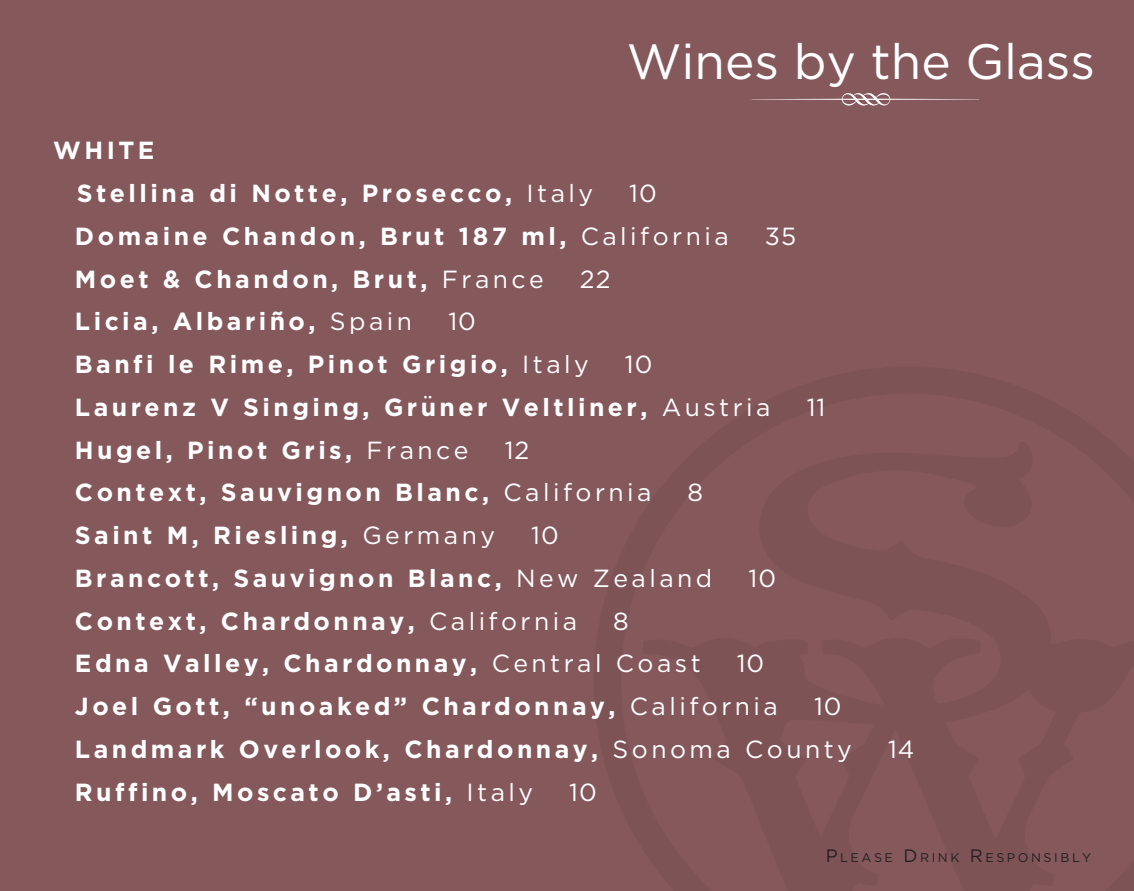
<style>
.page{position:relative;width:1134px;height:891px;background:#85595c}
.page>*{position:absolute;margin:0;border:0;box-sizing:border-box;transform-origin:0 0}
.Paragraph_Style_1{font:49.5px "Gotham HTF";color:#fff}
.t1{font:27px "Minion Pro";color:#fff}
.Paragraph_Style_1-2{font:700 24.75px "Gotham HTF";letter-spacing:.14em;color:#fff}
.Paragraph_Style_1-3{font:24.75px "Gotham HTF";letter-spacing:.04em;color:#fff}
.Paragraph_Style_2{font:700 24.75px "Gotham HTF";letter-spacing:.14em;color:#fff}
.Paragraph_Style_1-4{font:12.6px "Gotham HTF";letter-spacing:.2em;color:#231f20}
.s1{font-weight:400}
.s2{font-size:18px}
</style>
<div class="page">
<svg style="left:752px;top:93px;width:227px;height:13px"></svg>
<p class="Paragraph_Style_1" style="left:627px;top:34px;width:470px">Wines by the Glass</p>
<p class="Paragraph_Style_2" style="left:53px;top:136px;width:103px">WHITE</p>
<p class="Paragraph_Style_1-2" style="left:77px;top:179px;width:518px">Stellina di Notte, Prosecco, <span class="s1">Italy</span></p>
<p class="Paragraph_Style_1-3" style="left:629px;top:180px;width:29px">10</p>
<p class="Paragraph_Style_1-2" style="left:75px;top:222px;width:655px">Domaine Chandon, Brut 187 ml, <span class="s1">California</span></p>
<p class="Paragraph_Style_1-3" style="left:765px;top:223px;width:33px">35</p>
<p class="Paragraph_Style_1-2" style="left:75px;top:265px;width:470px">Moet &amp; Chandon, Brut, <span class="s1">France</span></p>
<p class="Paragraph_Style_1-3" style="left:580px;top:265px;width:32px">22</p>
<p class="Paragraph_Style_1-2" style="left:75px;top:307px;width:339px">Licia, Albariño, <span class="s1">Spain</span></p>
<p class="Paragraph_Style_1-3" style="left:448px;top:308px;width:29px">10</p>
<p class="Paragraph_Style_1-2" style="left:75px;top:350px;width:515px">Banfi le Rime, Pinot Grigio, <span class="s1">Italy</span></p>
<p class="Paragraph_Style_1-3" style="left:625px;top:351px;width:29px">10</p>
<p class="Paragraph_Style_1-2" style="left:75px;top:393px;width:697px">Laurenz V Singing, Gruner Veltliner, <span class="s1">Austria</span></p>
<p class="Paragraph_Style_1-3" style="left:807px;top:394px;width:20px">11</p>
<p class="Paragraph_Style_1-2" style="left:75px;top:436px;width:395px">Hugel, Pinot Gris, <span class="s1">France</span></p>
<p class="Paragraph_Style_1-3" style="left:505px;top:436px;width:26px">12</p>
<p class="Paragraph_Style_1-2" style="left:75px;top:478px;width:578px">Context, Sauvignon Blanc, <span class="s1">California</span></p>
<p class="Paragraph_Style_1-3" style="left:688px;top:479px;width:17px">8</p>
<p class="Paragraph_Style_1-2" style="left:75px;top:521px;width:422px">Saint M, Riesling, <span class="s1">Germany</span></p>
<p class="Paragraph_Style_1-3" style="left:531px;top:522px;width:29px">10</p>
<p class="Paragraph_Style_1-2" style="left:75px;top:564px;width:639px">Brancott, Sauvignon Blanc, <span class="s1">New Zealand</span></p>
<p class="Paragraph_Style_1-3" style="left:748px;top:565px;width:29px">10</p>
<p class="Paragraph_Style_1-2" style="left:75px;top:607px;width:504px">Context, Chardonnay, <span class="s1">California</span></p>
<p class="Paragraph_Style_1-3" style="left:613px;top:607px;width:17px">8</p>
<p class="Paragraph_Style_1-2" style="left:75px;top:649px;width:627px">Edna Valley, Chardonnay, <span class="s1">Central Coast</span></p>
<p class="Paragraph_Style_1-3" style="left:737px;top:650px;width:29px">10</p>
<p class="Paragraph_Style_1-2" style="left:75px;top:692px;width:704px">Joel Gott, “unoaked” Chardonnay, <span class="s1">California</span></p>
<p class="Paragraph_Style_1-3" style="left:814px;top:693px;width:29px">10</p>
<p class="Paragraph_Style_1-2" style="left:75px;top:735px;width:778px">Landmark Overlook, Chardonnay, <span class="s1">Sonoma County</span></p>
<p class="Paragraph_Style_1-3" style="left:888px;top:736px;width:28px">14</p>
<p class="Paragraph_Style_1-2" style="left:75px;top:778px;width:460px">Ruffino, Moscato D’asti, <span class="s1">Italy</span></p>
<p class="Paragraph_Style_1-3" style="left:569px;top:778px;width:29px">10</p>
<p class="t1" style="left:422px;top:386px;width:12px">¨</p>
<p class="Paragraph_Style_1-4" style="left:826px;top:851px;width:267px"><span class="s2">P</span>LEASE <span class="s2">D</span>RINK <span class="s2">R</span>ESP ONSIBLY</p>
</div>
